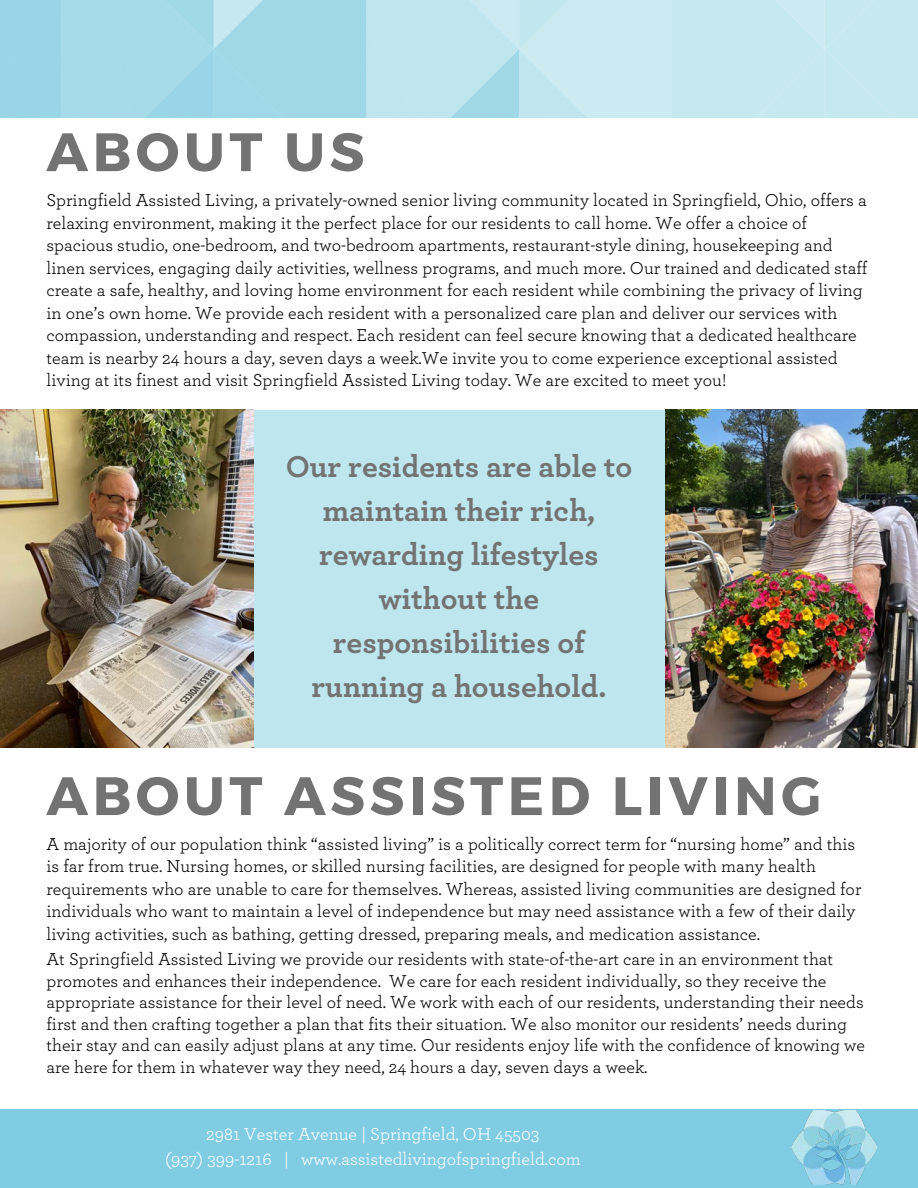
<style>
.page{position:relative;width:918px;height:1188px;background:#fff}
.page>*{position:absolute;margin:0;border:0;box-sizing:border-box;transform-origin:0 0}
.t1{font:700 54px "Montserrat";letter-spacing:.085em;color:#737373}
.t2{font:700 31.5px/43.8px "Archer";color:#737373;text-align:center}
.t3{font:18px/22.5px "Archer";color:#000}
.t4{font:18px/24.8px "Archer";color:#fff;text-align:center}
</style>
<div class="page">
<img style="left:0;top:0;width:918px;height:118px">
<div style="left:0;top:1110px;width:918px;height:78px;background:#80cce3"></div>
<img style="left:792px;top:1111px;width:85px;height:74px">
<div style="left:207px;top:410px;width:504px;height:337px;background:#bee6ef"></div>
<img style="left:0;top:410px;width:253px;height:337px">
<img style="left:665px;top:410px;width:253px;height:337px">
<h1 class="t1" style="left:46px;top:117px;width:319px">ABOUT US</h1>
<p class="t3" style="left:46px;top:190px;width:823px">Springfield Assisted Living, a privately-owned senior living community located in Springfield, Ohio, offers a relaxing environment, making it the perfect place for our residents to call home. We offer a choice of spacious studio, one-bedroom, and two-bedroom apartments, restaurant-style dining, housekeeping and linen services, engaging daily activities, wellness programs, and much more. Our trained and dedicated staff create a safe, healthy, and loving home environment for each resident while combining the privacy of living in one’s own home. We provide each resident with a personalized care plan and deliver our services with compassion, understanding and respect. Each resident can feel secure knowing that a dedicated healthcare team is nearby 24 hours a day, seven days a week.We invite you to come experience exceptional assisted living at its finest and visit Springfield Assisted Living today. We are excited to meet you!</p>
<h2 class="t2" style="left:286px;top:446px;width:348px">Our residents are able to maintain their rich, rewarding lifestyles without the responsibilities of running a household.</h2>
<h1 class="t1" style="left:46px;top:761px;width:776px">ABOUT ASSISTED LIVING</h1>
<p class="t3" style="left:46px;top:833px;width:816px">A majority of our population think “assisted living” is a politically correct term for “nursing home” and this is far from true. Nursing homes, or skilled nursing facilities, are designed for people with many health requirements who are unable to care for themselves. Whereas, assisted living communities are designed for individuals who want to maintain a level of independence but may need assistance with a few of their daily living activities, such as bathing, getting dressed, preparing meals, and medication assistance.</p>
<p class="t3" style="left:46px;top:949px;width:820px;line-height:21.5px">At Springfield Assisted Living we provide our residents with state-of-the-art care in an environment that promotes and enhances their independence. We care for each resident individually, so they receive the appropriate assistance for their level of need. We work with each of our residents, understanding their needs first and then crafting together a plan that fits their situation. We also monitor our residents’ needs during their stay and can easily adjust plans at any time. Our residents enjoy life with the confidence of knowing we are here for them in whatever way they need, 24 hours a day, seven days a week.</p>
<p class="t4" style="left:165px;top:1122px;width:417px">2981 Vester Avenue | Springfield, OH 45503<br>(937) 399-1216 | www.assistedlivingofspringfield.com</p>
</div>
